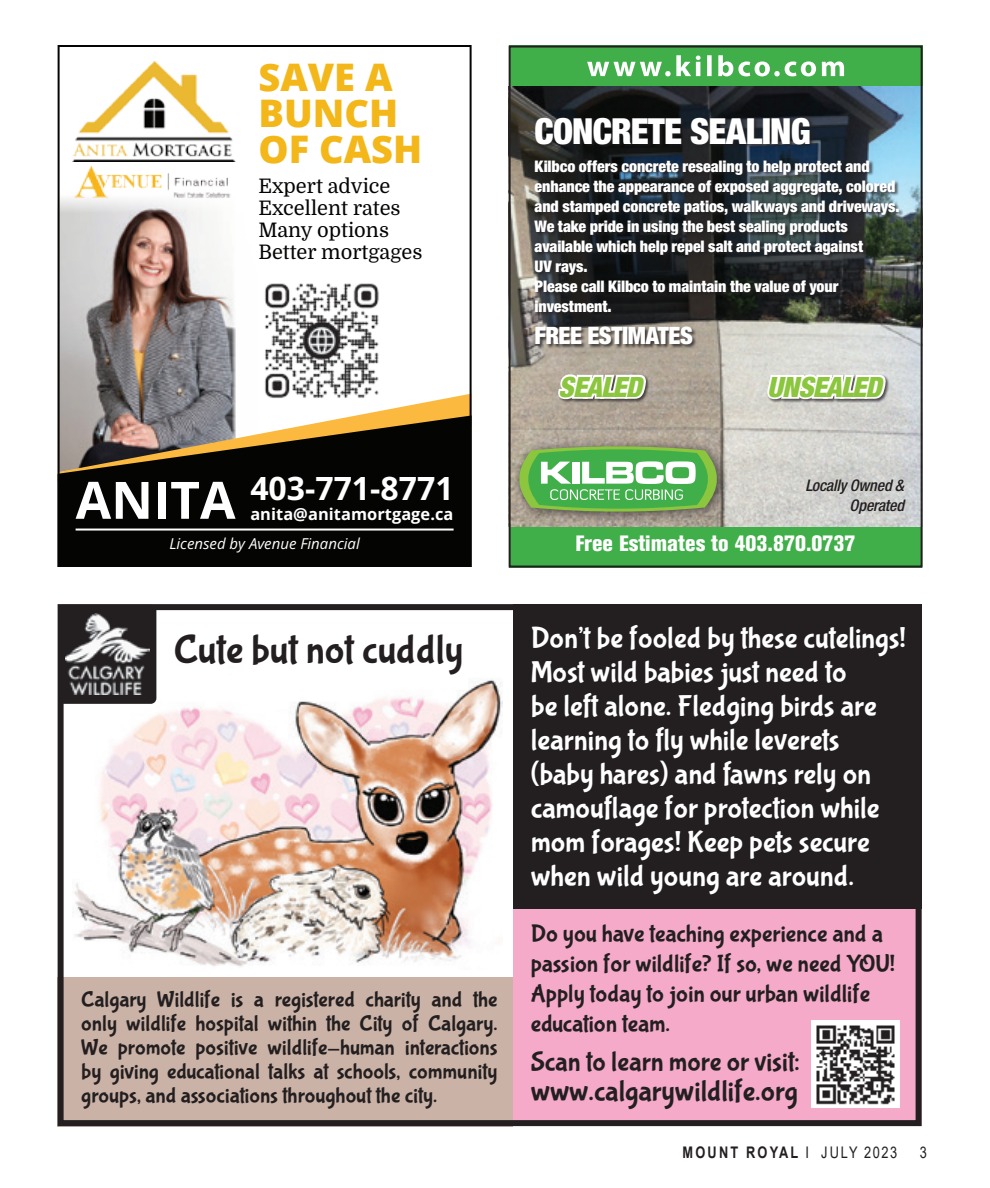
<style>
.page{position:relative;width:990px;height:1188px;background:#fff}
.page>*{position:absolute;margin:0;border:0;box-sizing:border-box;transform-origin:0 0}
.t1{font:700 51.6px "Open Sans";color:#fff}
.t2{font:40.8px "Bubblegum Sans";color:#231f20}
.t3{font:800 38px/36px "Open Sans";color:#f4b71a}
.t4{font:900 condensed 36px "Helvetica Neue LT Std";letter-spacing:-.025em;color:#fff}
.t5{font:700 32px "Open Sans";color:#fff}
.t6{font:30px/34px "Bubblegum Sans";color:#fff}
.t7{font:29.4px "Bubblegum Sans";color:#231f20}
.t8{font:italic 900 condensed 28px "Helvetica Neue LT Std";letter-spacing:-.025em;color:#8bc63e}
.t9{font:27.6px "Bubblegum Sans";color:#231f20}
.t10{font:24.4px/30px "Bubblegum Sans";color:#231f20}
.t11{font:900 condensed 24px "Helvetica Neue LT Std";letter-spacing:-.02em;color:#fff}
.t12{font:22px/24px "Bubblegum Sans";color:#231f20;text-align:justify}
.t13{font:22px "Akzidenz Grotesk BQ X Bd Cnd Alt";color:#fff}
.t14{font:20px/22px "Domine";color:#040503}
.t15{font:700 16.4px "Open Sans";letter-spacing:.005em;color:#fff}
.t16{font:900 condensed 16px/20px "Helvetica Neue LT Std";letter-spacing:-.005em;color:#fff}
.t17{font:italic 500 condensed 16px/20px "Helvetica Neue LT Std";letter-spacing:-.01em;color:#231f20;text-align:right}
.t18{font:700 16px "Arial";letter-spacing:.175em;color:#231f20;scale:.8 1}
.t19{font:16px "Arial";color:#231f20;scale:.8 1}
.t20{font:italic 15px "Open Sans";color:#fff}
.s1{font-weight:400}
</style>
<div class="page">
<img style="left:61px;top:198px;width:175px;height:196px">
<svg style="left:61px;top:394px;width:408px;height:21px"></svg>
<svg style="left:61px;top:415px;width:408px;height:149px;background:#28241b"></svg>
<hr style="left:76px;top:529px;width:378px;height:2px;background:#fff">
<div style="left:58px;top:45px;width:414px;height:522px;border:2px solid #040503"></div>
<img style="left:258px;top:283px;width:127px;height:120px">
<img style="left:72px;top:61px;width:163px;height:101px">
<img style="left:74px;top:166px;width:157px;height:32px">
<div style="left:509px;top:46px;width:414px;height:40px;background:#40ae49"></div>
<div style="left:510px;top:527px;width:412px;height:41px;background:#40ae49"></div>
<img style="left:512px;top:86px;width:408px;height:441px">
<svg style="left:587px;top:55px;width:257px;height:21px"></svg>
<div style="left:509px;top:46px;width:414px;height:522px;border:2px solid #231f20"></div>
<div style="left:510px;top:437px;width:219px;height:88px;background:#231f20;opacity:.75"></div>
<svg style="left:515px;top:445px;width:206px;height:68px;background:#7aba70"></svg>
<div style="left:534px;top:117px;width:369px;height:231px;background:#231f20;opacity:.75"></div>
<div style="left:558px;top:375px;width:92px;height:28px;background:#231f20;opacity:.75"></div>
<svg style="left:557px;top:359px;width:92px;height:43px"></svg>
<svg style="left:766px;top:266px;width:123px;height:260px;background:#b1b1ad"></svg>
<div style="left:513px;top:908px;width:409px;height:218px;background:#f4aac8"></div>
<img style="left:74px;top:667px;width:428px;height:300px">
<div style="left:513px;top:604px;width:409px;height:304px;background:#231f20"></div>
<div style="left:58px;top:977px;width:455px;height:149px;background:#cbb2a6"></div>
<div style="left:58px;top:605px;width:98px;height:99px;background:#231f20;border-radius:6px"></div>
<img style="left:65px;top:613px;width:85px;height:81px">
<div style="left:58px;top:604px;width:864px;height:522px;border:6px solid #231f20"></div>
<img style="left:812px;top:1021px;width:87px;height:87px">
<h3 class="t3" style="left:258px;top:57px;width:165px">SAVE A<br>BUNCH<br>OF CASH</h3>
<p class="t14" style="left:258px;top:176px;width:166px">Expert advice<br>Excellent rates<br>Many options<br>Better mortgages</p>
<h1 class="t1" style="left:76px;top:465px;width:161px">ANITA</h1>
<h3 class="t5" style="left:250px;top:466px;width:205px">403-771-8771</h3>
<p class="t15" style="left:250px;top:503px;width:205px">anita@anitamortgage.ca</p>
<p class="t20" style="left:169px;top:533px;width:192px">Licensed by Avenue Financial</p>
<h3 class="t4" style="left:535px;top:109px;width:278px">CONCRETE SEALING</h3>
<p class="t16" style="left:535px;top:156px;width:367px">Kilbco offers concrete resealing to help protect and enhance the appearance of exposed aggregate, colored and stamped concrete patios, walkways and driveways.<br>We take pride in using the best sealing products available which help repel salt and protect against<br>UV rays.<br>Please call Kilbco to maintain the value of your investment.</p>
<h3 class="t11" style="left:535px;top:321px;width:160px">FREE ESTIMATES</h3>
<h3 class="t8" style="left:559px;top:370px;width:85px">SEALED</h3>
<h3 class="t8" style="left:767px;top:370px;width:116px">UNSEALED</h3>
<p class="t17" style="left:805px;top:476px;width:100px">Locally Owned &amp;<br>Operated</p>
<h3 class="t13" style="left:576px;top:531px;width:282px">Free Estimates to 403.870.0737</h3>
<h2 class="t2" style="left:174px;top:628px;width:291px">Cute but not cuddly</h2>
<p class="t6" style="left:531px;top:622px;width:377px">Don’t be fooled by these cutelings!<br>Most wild babies just need to<br>be left alone. Fledging birds are learning to fly while leverets (baby hares) and fawns rely on camouflage for protection while mom forages! Keep pets secure when wild young are around.</p>
<p class="t12" style="left:81px;top:988px;width:418px">Calgary Wildlife is a registered charity and the only wildlife hospital within the City of Calgary.<br>We promote positive wildlife-human interactions by giving educational talks at schools, community groups, and associations throughout the city.</p>
<h3 class="t10" style="left:531px;top:919px;width:366px">Do you have teaching experience and a passion for wildlife? If so, we need YOU!<br>Apply today to join our urban wildlife education team.</h3>
<h3 class="t9" style="left:531px;top:1047px;width:270px">Scan to learn more or visit:</h3>
<h3 class="t7" style="left:531px;top:1075px;width:269px">www.calgarywildlife.org</h3>
<p class="t18" style="left:683px;top:1141px;width:270px">MOUNT ROYAL <span class="s1">I JULY 2023</span></p>
<p class="t19" style="left:920px;top:1141px;width:10px">3</p>
</div>
